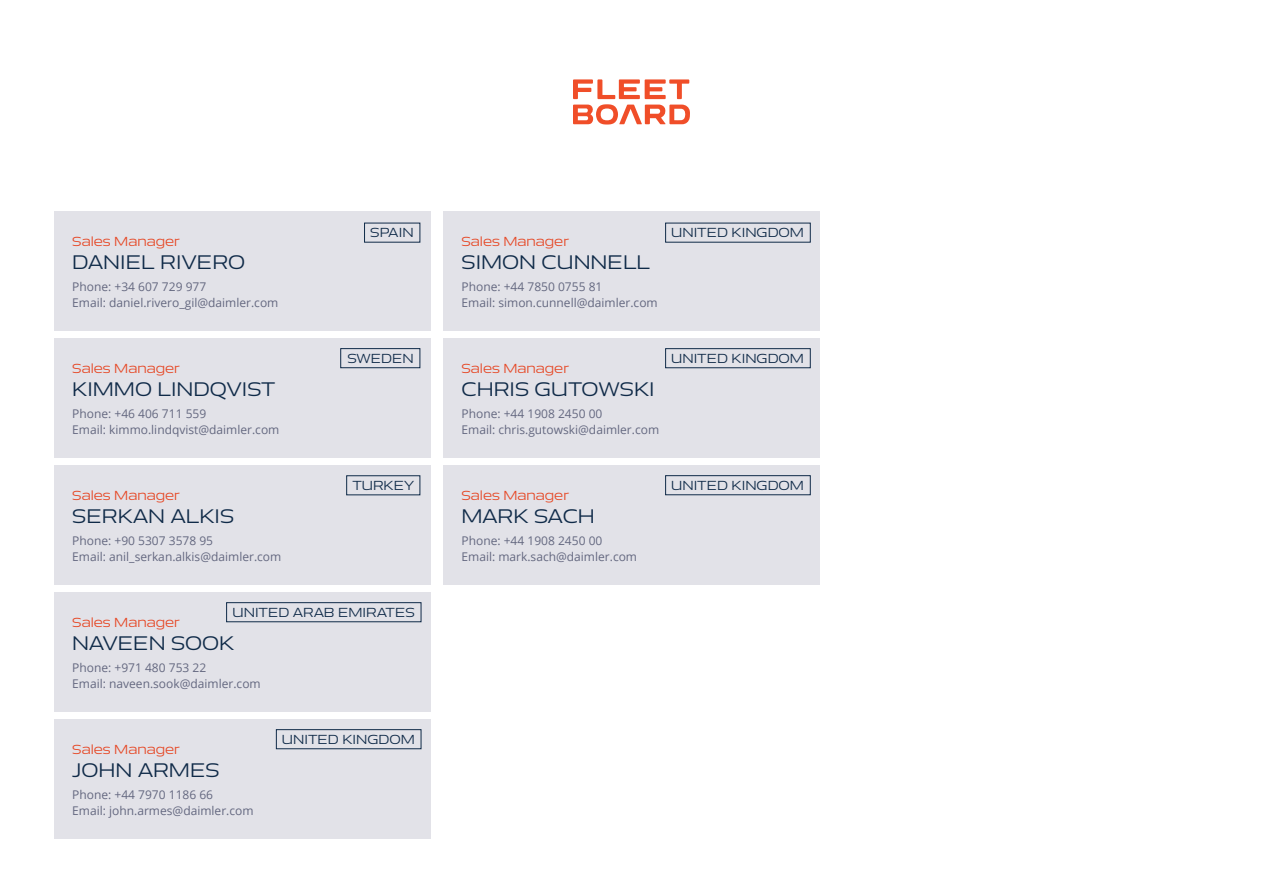
<style>
.page{position:relative;width:1263px;height:893px;background:#fff}
.page>*{position:absolute;margin:0;border:0;box-sizing:border-box;transform-origin:0 0}
.t1{font:18px "Aero";color:#0f2a48}
.t2{font:18px "Aero";letter-spacing:-.02em;color:#0f2a48}
.t3{font:12px/16.2px "Open Sans";color:#646880}
.t4{font:12px "Aero";color:#e64522}
.t5{font:12px "Aero";color:#0f2a48}
</style>
<div class="page">
<div style="left:54px;top:593px;width:376px;height:119px;background:#e2e2e8"></div>
<div style="left:226px;top:602px;width:195px;height:20px;border:1px solid #0f2a48"></div>
<div style="left:443px;top:339px;width:377px;height:119px;background:#e2e2e8"></div>
<div style="left:443px;top:466px;width:377px;height:119px;background:#e2e2e8"></div>
<div style="left:54px;top:720px;width:376px;height:119px;background:#e2e2e8"></div>
<div style="left:443px;top:212px;width:377px;height:119px;background:#e2e2e8"></div>
<div style="left:276px;top:729px;width:145px;height:20px;border:1px solid #0f2a48"></div>
<div style="left:665px;top:475px;width:146px;height:20px;border:1px solid #0f2a48"></div>
<div style="left:665px;top:348px;width:146px;height:20px;border:1px solid #0f2a48"></div>
<svg style="left:573px;top:79px;width:117px;height:46px"></svg>
<div style="left:54px;top:339px;width:376px;height:119px;background:#e2e2e8"></div>
<div style="left:54px;top:466px;width:376px;height:119px;background:#e2e2e8"></div>
<div style="left:340px;top:348px;width:80px;height:20px;border:1px solid #0f2a48"></div>
<div style="left:346px;top:475px;width:74px;height:20px;border:1px solid #0f2a48"></div>
<div style="left:54px;top:212px;width:376px;height:119px;background:#e2e2e8"></div>
<p class="t4" style="left:72px;top:234px;width:109px">Sales Manager</p>
<p class="t3" style="left:72px;top:278px;width:208px">Phone: +34 607 729 977<br>Email: daniel.rivero_gil@daimler.com</p>
<h1 class="t1" style="left:72px;top:251px;width:174px">DANIEL RIVERO</h1>
<p class="t4" style="left:72px;top:361px;width:109px">Sales Manager</p>
<p class="t3" style="left:72px;top:405px;width:209px">Phone: +46 406 711 559<br>Email: kimmo.lindqvist@daimler.com</p>
<h1 class="t1" style="left:72px;top:378px;width:205px">KIMMO LINDQVIST</h1>
<p class="t4" style="left:72px;top:488px;width:109px">Sales Manager</p>
<p class="t3" style="left:72px;top:532px;width:211px">Phone: +90 5307 3578 95<br>Email: anil_serkan.alkis@daimler.com</p>
<h1 class="t1" style="left:72px;top:505px;width:163px">SERKAN ALKIS</h1>
<p class="t5" style="left:370px;top:225px;width:45px">SPAIN</p>
<p class="t5" style="left:347px;top:351px;width:68px">SWEDEN</p>
<p class="t5" style="left:352px;top:478px;width:63px">TURKEY</p>
<p class="t5" style="left:232px;top:605px;width:184px">UNITED ARAB EMIRATES</p>
<p class="t4" style="left:72px;top:615px;width:109px">Sales Manager</p>
<p class="t3" style="left:72px;top:659px;width:190px">Phone: +971 480 753 22<br>Email: naveen.sook@daimler.com</p>
<h1 class="t1" style="left:72px;top:632px;width:164px">NAVEEN SOOK</h1>
<p class="t4" style="left:72px;top:742px;width:109px">Sales Manager</p>
<h1 class="t1" style="left:72px;top:759px;width:149px">JOHN ARMES</h1>
<p class="t3" style="left:72px;top:786px;width:142px">Phone: +44 7970 1186 66</p>
<p class="t3" style="left:72px;top:802px;width:183px">Email: john.armes@daimler.com</p>
<p class="t5" style="left:282px;top:732px;width:134px">UNITED KINGDOM</p>
<p class="t4" style="left:461px;top:234px;width:109px">Sales Manager</p>
<h1 class="t1" style="left:461px;top:251px;width:190px">SIMON CUNNELL</h1>
<p class="t3" style="left:461px;top:278px;width:142px">Phone: +44 7850 0755 81</p>
<p class="t3" style="left:461px;top:294px;width:198px">Email: simon.cunnell@daimler.com</p>
<p class="t5" style="left:671px;top:225px;width:134px">UNITED KINGDOM</p>
<p class="t4" style="left:461px;top:361px;width:109px">Sales Manager</p>
<h1 class="t1" style="left:461px;top:378px;width:195px">CHRIS GUTOWSKI</h1>
<p class="t3" style="left:461px;top:405px;width:142px">Phone: +44 1908 2450 00</p>
<p class="t3" style="left:461px;top:421px;width:199px">Email: chris.gutowski@daimler.com</p>
<p class="t5" style="left:671px;top:351px;width:134px">UNITED KINGDOM</p>
<p class="t4" style="left:461px;top:488px;width:109px">Sales Manager</p>
<h1 class="t2" style="left:461px;top:505px;width:135px">MARK SACH</h1>
<p class="t3" style="left:461px;top:532px;width:142px">Phone: +44 1908 2450 00</p>
<p class="t3" style="left:461px;top:548px;width:177px">Email: mark.sach@daimler.com</p>
<p class="t5" style="left:671px;top:478px;width:134px">UNITED KINGDOM</p>
</div>
